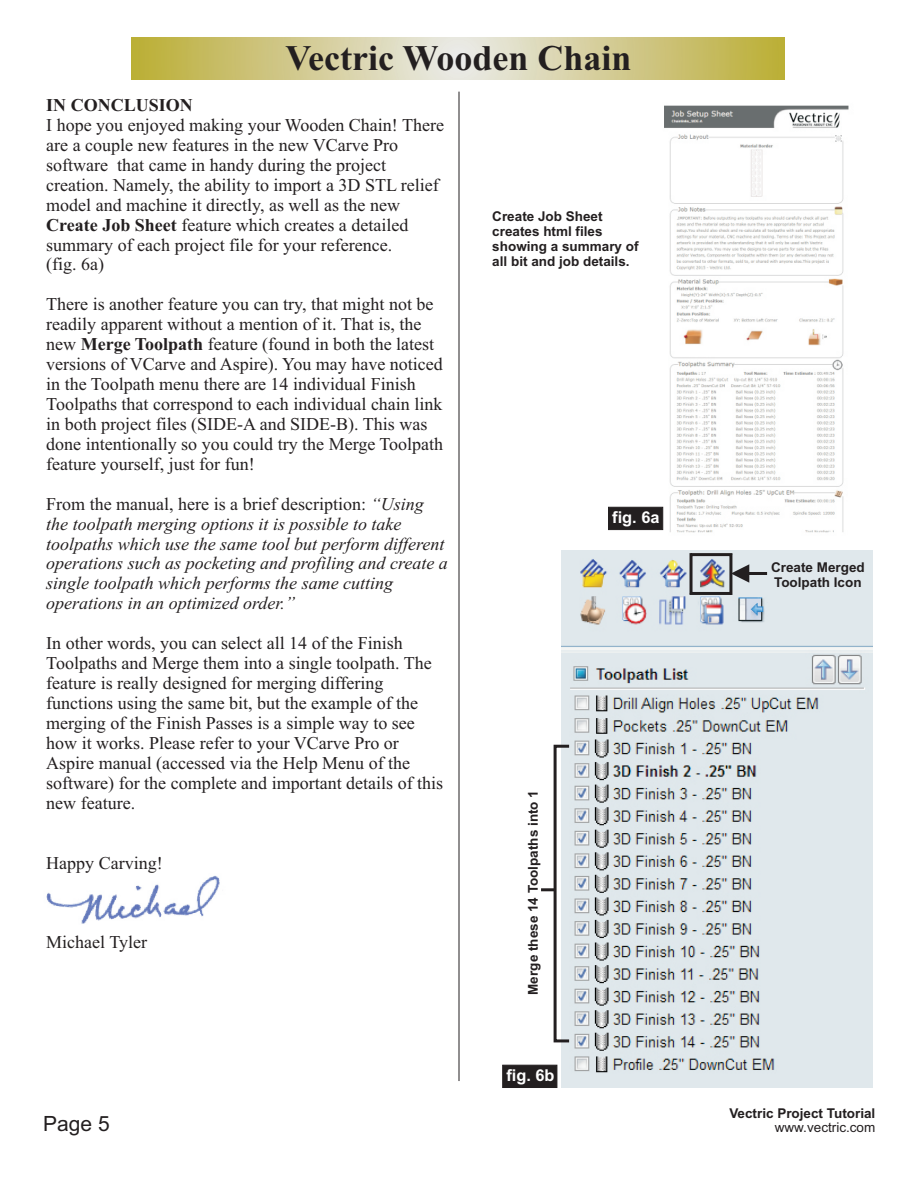
<style>
.page{position:relative;width:918px;height:1188px;background:#fff}
.page>*{position:absolute;margin:0;border:0;box-sizing:border-box;transform-origin:0 0}
.t1{font:700 36px "Times New Roman";color:#231f20}
.t2{font:21px "Arial";color:#231f20}
.t3{font:18px/20px "Times New Roman";color:#231f20}
.t4{font:italic 18px/20px "Times New Roman";color:#231f20}
.t5{font:700 18px "Times New Roman";color:#231f20}
.t6{font:700 16.35px "Arial";color:#fff}
.t7{font:700 13.5px/15.1px "Arial";color:#231f20}
.t8{font:13.5px "Arial";color:#231f20}
.s1{font-weight:700}
.s2{font-style:normal}
</style>
<div class="page">
<svg style="left:131px;top:38px;width:654px;height:41px;background:#d2ca8e"></svg>
<hr style="left:459px;top:92px;width:1px;height:989px;background:#231f20">
<img style="left:651px;top:105px;width:216px;height:446px">
<svg style="left:608px;top:507px;width:55px;height:23px"></svg>
<img style="left:46px;top:875px;width:174px;height:49px">
<img style="left:562px;top:551px;width:310px;height:537px">
<svg style="left:502px;top:1065px;width:55px;height:23px"></svg>
<div style="left:554px;top:745px;width:17px;height:297px;border:3px solid #231f20"></div>
<hr style="left:541px;top:888px;width:14px;height:3px;background:#231f20">
<svg style="left:690px;top:553px;width:77px;height:42px;background:#adaeb1"></svg>
<h1 class="t1" style="left:286px;top:46px;width:348px">Vectric Wooden Chain</h1>
<p class="t5" style="left:46px;top:99px;width:148px">IN CONCLUSION</p>
<p class="t3" style="left:46px;top:117px;width:399px">I hope you enjoyed making your Wooden Chain! There are a couple new features in the new VCarve Pro software that came in handy during the project creation. Namely, the ability to import a 3D STL relief model and machine it directly, as well as the new <span class="s1">Create Job Sheet</span> feature which creates a detailed summary of each project file for your reference.<br>(fig. 6a)</p>
<p class="t3" style="left:46px;top:296px;width:399px">There is another feature you can try, that might not be readily apparent without a mention of it. That is, the new <span class="s1">Merge Toolpath</span> feature (found in both the latest versions of VCarve and Aspire). You may have noticed in the Toolpath menu there are 14 individual Finish Toolpaths that correspond to each individual chain link in both project files (SIDE-A and SIDE-B). This was done intentionally so you could try the Merge Toolpath feature yourself, just for fun!</p>
<p class="t4" style="left:46px;top:495px;width:403px"><span class="s2">From the manual, here is a brief description:</span> “Using the toolpath merging options it is possible to take toolpaths which use the same tool but perform different operations such as pocketing and profiling and create a single toolpath which performs the same cutting operations in an optimized order.”</p>
<p class="t3" style="left:46px;top:635px;width:398px">In other words, you can select all 14 of the Finish Toolpaths and Merge them into a single toolpath. The feature is really designed for merging differing functions using the same bit, but the example of the merging of the Finish Passes is a simple way to see how it works. Please refer to your VCarve Pro or Aspire manual (accessed via the Help Menu of the software) for the complete and important details of this new feature.</p>
<p class="t3" style="left:46px;top:854px;width:118px">Happy Carving!</p>
<p class="t3" style="left:46px;top:934px;width:102px">Michael Tyler</p>
<p class="t2" style="left:43px;top:1115px;width:68px">Page 5</p>
<p class="t7" style="left:492px;top:210px;width:148px">Create Job Sheet creates html files showing a summary of all bit and job details.</p>
<p class="t6" style="left:612px;top:511px;width:49px">fig. 6a</p>
<p class="t7" style="left:527px;top:995px;width:206px;rotate:-90deg">Merge these 14 Toolpaths into 1</p>
<p class="t6" style="left:506px;top:1069px;width:50px">fig. 6b</p>
<p class="t7" style="left:771px;top:561px;width:95px">Create Merged<br>Toolpath Icon</p>
<p class="t7" style="left:729px;top:1107px;width:148px">Vectric Project Tutorial</p>
<p class="t8" style="left:775px;top:1122px;width:102px">www.vectric.com</p>
</div>
